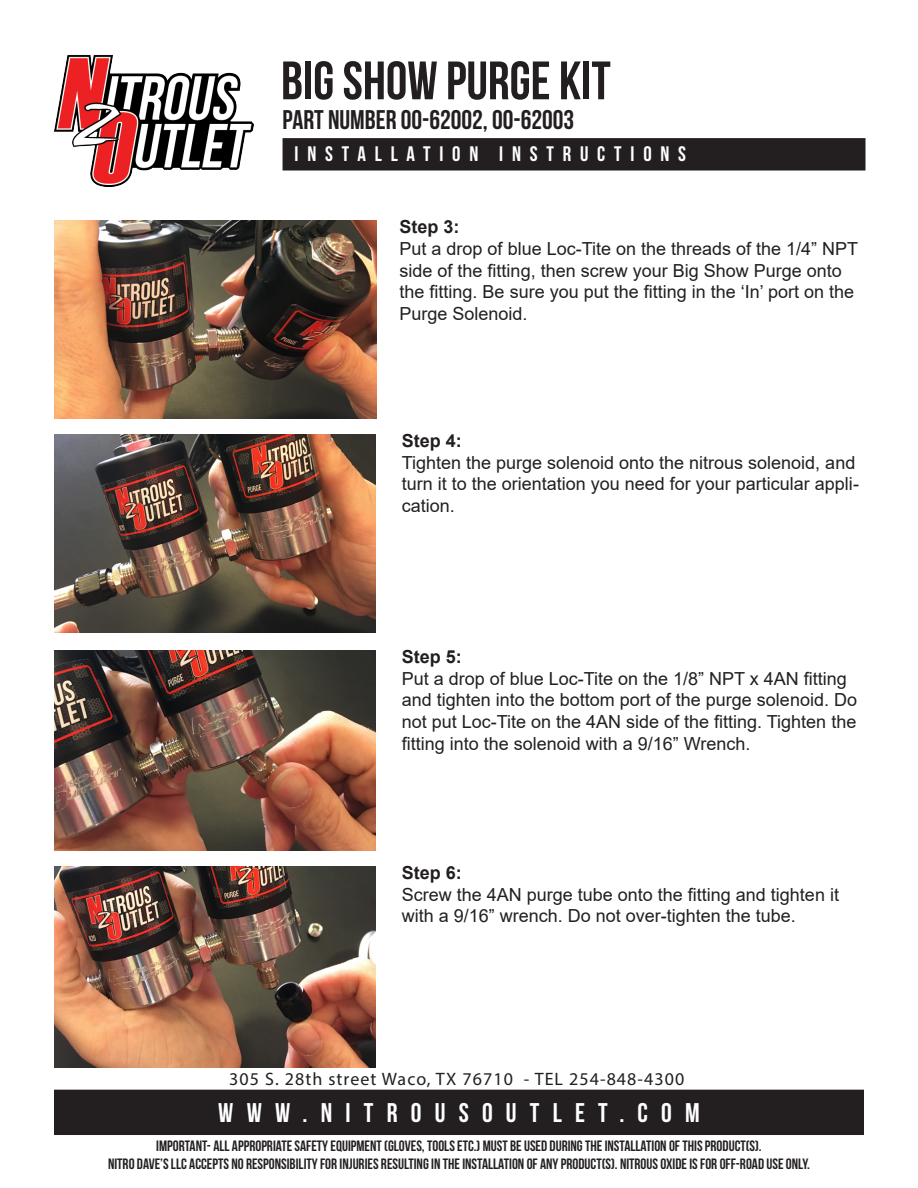
<style>
.page{position:relative;width:918px;height:1188px;background:#fff}
.page>*{position:absolute;margin:0;border:0;box-sizing:border-box;transform-origin:0 0}
.t1{font:54px "Bebas Neue";color:#231f20}
.t2{font:27px "Bebas Neue";color:#231f20}
.t3{font:27px "Bebas Neue";letter-spacing:.49em;color:#fff}
.t4{font:21px "Bebas Neue";letter-spacing:.42em;color:#fff}
.t5{font:18px/21.6px "Arial";color:#231f20}
.t6{font:18px "Myriad Pro";letter-spacing:.06em;color:#231f20}
.t7{font:700 18px "Arial";color:#231f20}
.t8{font:15px/18px "Bebas Neue";color:#231f20;text-align:center}
</style>
<div class="page">
<div style="left:283px;top:139px;width:582px;height:31px;background:#231f20"></div>
<div style="left:283px;top:138px;width:583px;height:33px;border:2px solid #231f20"></div>
<img style="left:54px;top:55px;width:200px;height:131px">
<div style="left:55px;top:1090px;width:808px;height:44px;background:#231f20"></div>
<div style="left:54px;top:1090px;width:810px;height:45px;border:2px solid #231f20"></div>
<img style="left:54px;top:220px;width:322px;height:198px">
<img style="left:54px;top:434px;width:322px;height:199px">
<img style="left:54px;top:650px;width:321px;height:200px">
<img style="left:54px;top:866px;width:321px;height:201px">
<h1 class="t1" style="left:281px;top:51px;width:331px">BIG SHOW PURGE KIT</h1>
<h2 class="t2" style="left:283px;top:104px;width:293px">PART NUMBER 00-62002, 00-62003</h2>
<p class="t4" style="left:295px;top:142px;width:393px">INSTALLATION INSTRUCTIONS</p>
<p class="t7" style="left:400px;top:214px;width:62px">Step 3:</p>
<p class="t5" style="left:400px;top:238px;width:460px">Put a drop of blue Loc-Tite on the threads of the 1/4” NPT side of the fitting, then screw your Big Show Purge onto the fitting. Be sure you put the fitting in the ‘In’ port on the Purge Solenoid.</p>
<p class="t7" style="left:402px;top:428px;width:62px">Step 4:</p>
<p class="t5" style="left:402px;top:452px;width:459px">Tighten the purge solenoid onto the nitrous solenoid, and turn it to the orientation you need for your particular appli&shy;cation.</p>
<p class="t7" style="left:402px;top:644px;width:62px">Step 5:</p>
<p class="t5" style="left:402px;top:668px;width:457px">Put a drop of blue Loc-Tite on the 1/8” NPT x 4AN fitting and tighten into the bottom port of the purge solenoid. Do not put Loc-Tite on the 4AN side of the fitting. Tighten the fitting into the solenoid with a 9/16” Wrench.</p>
<p class="t7" style="left:402px;top:860px;width:62px">Step 6:</p>
<p class="t5" style="left:402px;top:884px;width:439px">Screw the 4AN purge tube onto the fitting and tighten it with a 9/16” wrench. Do not over-tighten the tube.</p>
<p class="t6" style="left:229px;top:1068px;width:457px">305 S. 28th street Waco, TX 76710 - TEL 254-848-4300</p>
<h2 class="t3" style="left:218px;top:1098px;width:483px">WWW.NITROUSOUTLET.COM</h2>
<p class="t8" style="left:108px;top:1136px;width:703px">IMPORTANT- ALL APPROPRIATE SAFETY EQUIPMENT (GLOVES, TOOLS ETC.) MUST BE USED DURING THE INSTALLATION OF THIS PRODUCT(S).<br>NITRO DAVE’S LLC ACCEPTS NO RESPONSIBILITY FOR INJURIES RESULTING IN THE INSTALLATION OF ANY PRODUCT(S). NITROUS OXIDE IS FOR OFF-ROAD USE ONLY.</p>
</div>
